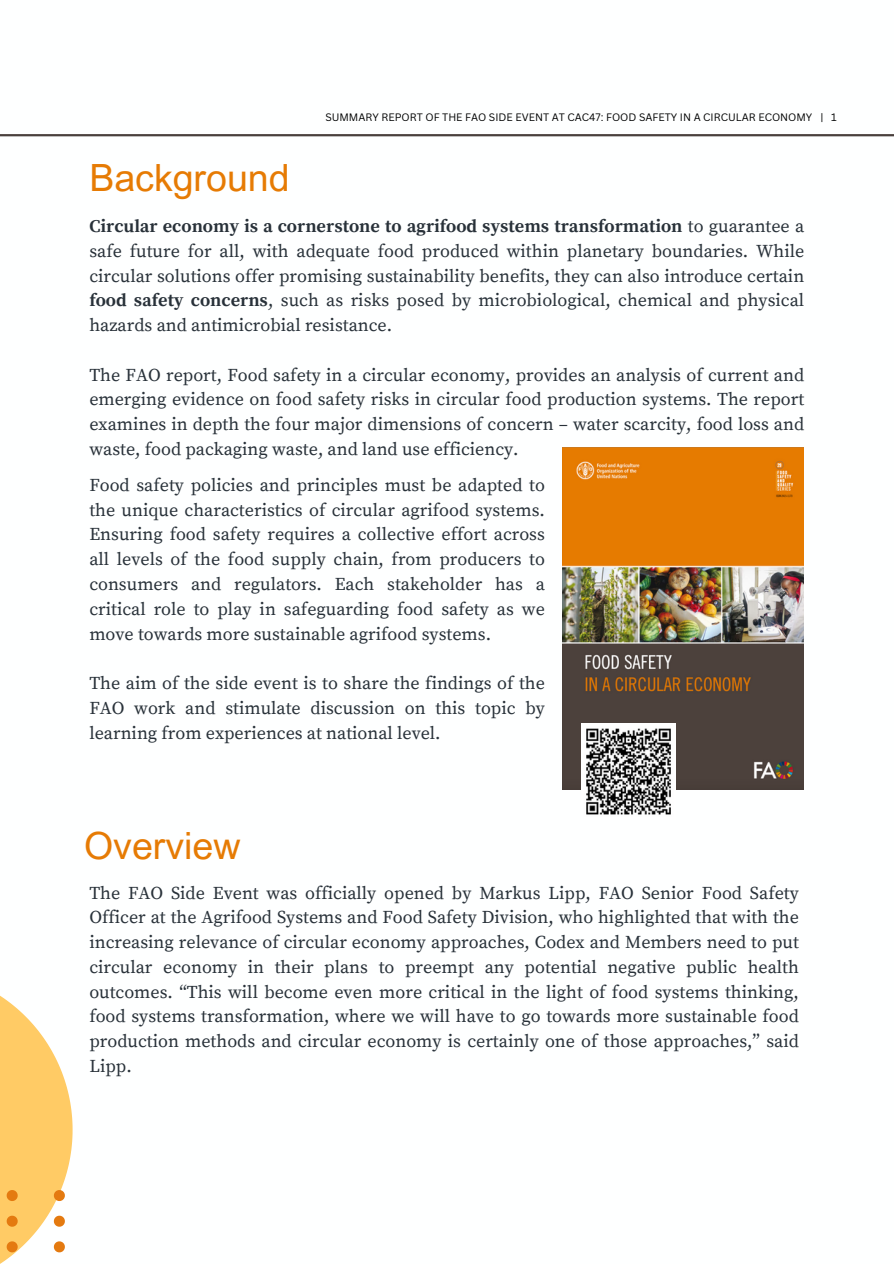
<style>
.page{position:relative;width:894px;height:1264px;background:#fff}
.page>*{position:absolute;margin:0;border:0;box-sizing:border-box;transform-origin:0 0}
.t1{font:37.5px "Arial MT Pro";color:#e67b04}
.t2{font:18px/24.8px "Source Serif Pro";color:#283139;text-align:justify}
.t3{font:10.5px "Canva Sans";color:#000}
.s1{font-weight:700}
</style>
<div class="page">
<hr style="left:0;top:134px;width:893px;height:2px;background:#4a403d">
<svg style="left:0;top:995px;width:72px;height:268px"></svg>
<img style="left:562px;top:447px;width:241px;height:342px">
<img style="left:581px;top:723px;width:94px;height:92px">
<h2 class="t3" style="left:325px;top:110px;width:513px">SUMMARY REPORT OF THE FAO SIDE EVENT AT CAC47: FOOD SAFETY IN A CIRCULAR ECONOMY | 1</h2>
<p class="t1" style="left:89px;top:164px;width:202px">Background</p>
<p class="t2" style="left:89px;top:214px;width:716px"><span class="s1">Circular economy is a cornerstone to agrifood systems transformation</span> to guarantee a safe future for all, with adequate food produced within planetary boundaries. While circular solutions offer promising sustainability benefits, they can also introduce certain <span class="s1">food safety concerns</span>, such as risks posed by microbiological, chemical and physical hazards and antimicrobial resistance.</p>
<h1 class="t2" style="left:89px;top:363px;width:716px">The FAO report, Food safety in a circular economy, provides an analysis of current and emerging evidence on food safety risks in circular food production systems. The report examines in depth the four major dimensions of concern – water scarcity, food loss and waste, food packaging waste, and land use efficiency.</h1>
<h2 class="t2" style="left:89px;top:473px;width:457px">Food safety policies and principles must be adapted to the unique characteristics of circular agrifood systems.<br>Ensuring food safety requires a collective effort across all levels of the food supply chain, from producers to consumers and regulators. Each stakeholder has a critical role to play in safeguarding food safety as we move towards more sustainable agrifood systems.</h2>
<p class="t2" style="left:89px;top:671px;width:457px">The aim of the side event is to share the findings of the FAO work and stimulate discussion on this topic by learning from experiences at national level.</p>
<h2 class="t1" style="left:84px;top:831px;width:158px">Overview</h2>
<h2 class="t2" style="left:89px;top:881px;width:711px">The FAO Side Event was officially opened by Markus Lipp, FAO Senior Food Safety Officer at the Agrifood Systems and Food Safety Division, who highlighted that with the increasing relevance of circular economy approaches, Codex and Members need to put circular economy in their plans to preempt any potential negative public health outcomes. “This will become even more critical in the light of food systems thinking, food systems transformation, where we will have to go towards more sustainable food production methods and circular economy is certainly one of those approaches,” said Lipp.</h2>
</div>
